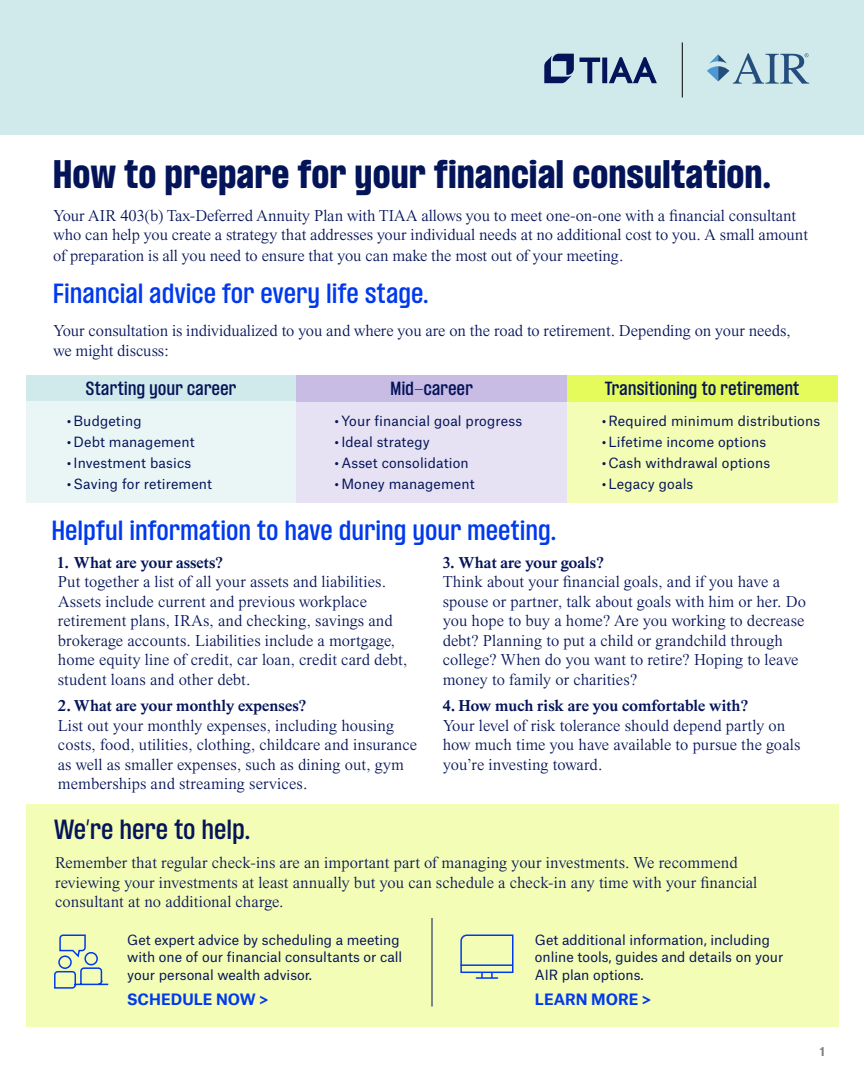
<style>
.page{position:relative;width:864px;height:1080px;background:#fff}
.page>*{position:absolute;margin:0;border:0;box-sizing:border-box;transform-origin:0 0}
.t1{font:900 condensed 34.5px "PP Formula";letter-spacing:.02em;color:#041459}
.t2{font:600 condensed 24px "PP Formula";letter-spacing:.025em;color:#003aec}
.t3{font:600 condensed 24px "PP Formula";letter-spacing:.025em;color:#041459}
.t4{font:16.5px/19.5px "Times Now Sm Lg";color:#041459}
.t5{font:700 16.5px "Times Now";letter-spacing:.005em;color:#041459}
.t6{font:600 condensed 16.5px "PP Formula";letter-spacing:.025em;color:#041459}
.t7{font:700 15px "Atlas Grotesk";color:#003aec}
.t8{font:13.5px/16.5px "Atlas Grotesk";letter-spacing:.005em;color:#041459}
.t9{font:700 12px "Atlas Grotesk";color:#808285}
.s1{font-size:14.25px}
</style>
<div class="page">
<div style="left:26px;top:375px;width:270px;height:27px;background:#d0eaeb"></div>
<div style="left:26px;top:401px;width:270px;height:101px;background:#eaf6f6"></div>
<div style="left:296px;top:401px;width:271px;height:101px;background:#e6e1f3"></div>
<div style="left:567px;top:401px;width:270px;height:101px;background:#f3fdb5"></div>
<div style="left:296px;top:375px;width:271px;height:27px;background:#c8bce5"></div>
<div style="left:567px;top:375px;width:270px;height:27px;background:#e4fb5b"></div>
<div style="left:0;top:0;width:863px;height:135px;background:#d0eaeb"></div>
<svg style="left:707px;top:53px;width:102px;height:31px"></svg>
<hr style="left:682px;top:42px;width:1px;height:55px;background:#000">
<svg style="left:580px;top:57px;width:77px;height:26px"></svg>
<svg style="left:544px;top:54px;width:30px;height:29px"></svg>
<div style="left:26px;top:804px;width:812px;height:222px;background:#f3fdb5"></div>
<svg style="left:54px;top:934px;width:55px;height:55px"></svg>
<hr style="left:432px;top:918px;width:1px;height:89px;background:#041459">
<hr style="left:476px;top:977px;width:22px;height:2px;background:#003aec">
<svg style="left:460px;top:934px;width:54px;height:44px"></svg>
<h1 class="t1" style="left:53px;top:153px;width:719px">How to prepare for your financial consultation.</h1>
<p class="t4" style="left:53px;top:204px;width:756px">Your AIR 403(b) Tax-Deferred Annuity Plan with TIAA allows you to meet one-on-one with a financial consultant who can help you create a strategy that addresses your individual needs at no additional cost to you. A small amount</p>
<p class="t4" style="left:53px;top:245px;width:572px">of preparation is all you need to ensure that you can make the most out of your meeting.</p>
<h2 class="t2" style="left:53px;top:279px;width:377px">Financial advice for every life stage.</h2>
<p class="t4" style="left:53px;top:320px;width:739px">Your consultation is individualized to you and where you are on the road to retirement. Depending on your needs, we might discuss:</p>
<p class="t6" style="left:86px;top:379px;width:152px">Starting your career</p>
<p class="t6" style="left:390px;top:379px;width:84px">Mid-career</p>
<p class="t6" style="left:605px;top:379px;width:196px">Transitioning to retirement</p>
<p class="t8" style="left:67px;top:411px;width:76px"><span class="s1">•</span> Budgeting</p>
<p class="t8" style="left:67px;top:432px;width:129px"><span class="s1">•</span>Debt management</p>
<p class="t8" style="left:67px;top:453px;width:126px"><span class="s1">•</span>Investment basics</p>
<p class="t8" style="left:67px;top:474px;width:147px"><span class="s1">•</span> Saving for retirement</p>
<p class="t8" style="left:335px;top:411px;width:189px"><span class="s1">•</span>Your financial goal progress</p>
<p class="t8" style="left:335px;top:432px;width:97px"><span class="s1">•</span>Ideal strategy</p>
<p class="t8" style="left:335px;top:453px;width:136px"><span class="s1">•</span> Asset consolidation</p>
<p class="t8" style="left:335px;top:474px;width:142px"><span class="s1">•</span>Money management</p>
<p class="t8" style="left:602px;top:411px;width:220px"><span class="s1">•</span>Required minimum distributions</p>
<p class="t8" style="left:602px;top:432px;width:166px"><span class="s1">•</span> Lifetime income options</p>
<p class="t8" style="left:602px;top:453px;width:170px"><span class="s1">•</span>Cash withdrawal options</p>
<p class="t8" style="left:602px;top:474px;width:93px"><span class="s1">•</span> Legacy goals</p>
<h2 class="t2" style="left:52px;top:516px;width:506px">Helpful information to have during your meeting.</h2>
<p class="t5" style="left:58px;top:551px;width:166px">1. What are your assets?</p>
<p class="t4" style="left:58px;top:571px;width:351px">Put together a list of all your assets and liabilities.<br>Assets include current and previous workplace retirement plans, IRAs, and checking, savings and brokerage accounts. Liabilities include a mortgage, home equity line of credit, car loan, credit card debt, student loans and other debt.</p>
<p class="t5" style="left:58px;top:694px;width:250px">2.What are your monthly expenses?</p>
<p class="t4" style="left:58px;top:714px;width:361px">List out your monthly expenses, including housing costs, food, utilities, clothing, childcare and insurance as well as smaller expenses, such as dining out, gym memberships and streaming services.</p>
<p class="t5" style="left:443px;top:551px;width:163px">3. What are your goals?</p>
<p class="t4" style="left:443px;top:571px;width:365px">Think about your financial goals, and if you have a spouse or partner, talk about goals with him or her. Do you hope to buy a home? Are you working to decrease debt? Planning to put a child or grandchild through college? When do you want to retire? Hoping to leave money to family or charities?</p>
<p class="t5" style="left:443px;top:694px;width:307px">4. How much risk are you comfortable with?</p>
<p class="t4" style="left:443px;top:714px;width:359px">Your level of risk tolerance should depend partly on how much time you have available to pursue the goals you’re investing toward.</p>
<h2 class="t3" style="left:54px;top:815px;width:197px">We’re here to help.</h2>
<p class="t4" style="left:55px;top:852px;width:704px">Remember that regular check-ins are an important part of managing your investments. We recommend reviewing your investments at least annually but you can schedule a check-in any time with your financial consultant at no additional charge.</p>
<p class="t8" style="left:127px;top:931px;width:277px">Get expert advice by scheduling a meeting with one of our financial consultants or call</p>
<p class="t8" style="left:127px;top:965px;width:186px">your personal wealth advisor.</p>
<p class="t7" style="left:127px;top:987px;width:143px">SCHEDULE NOW &gt;</p>
<p class="t8" style="left:535px;top:931px;width:250px">Get additional information, including online tools, guides and details on your</p>
<p class="t8" style="left:535px;top:965px;width:110px">AIR plan options.</p>
<p class="t7" style="left:535px;top:987px;width:118px">LEARN MORE &gt;</p>
<p class="t9" style="left:820px;top:1042px;width:7px">1</p>
</div>
